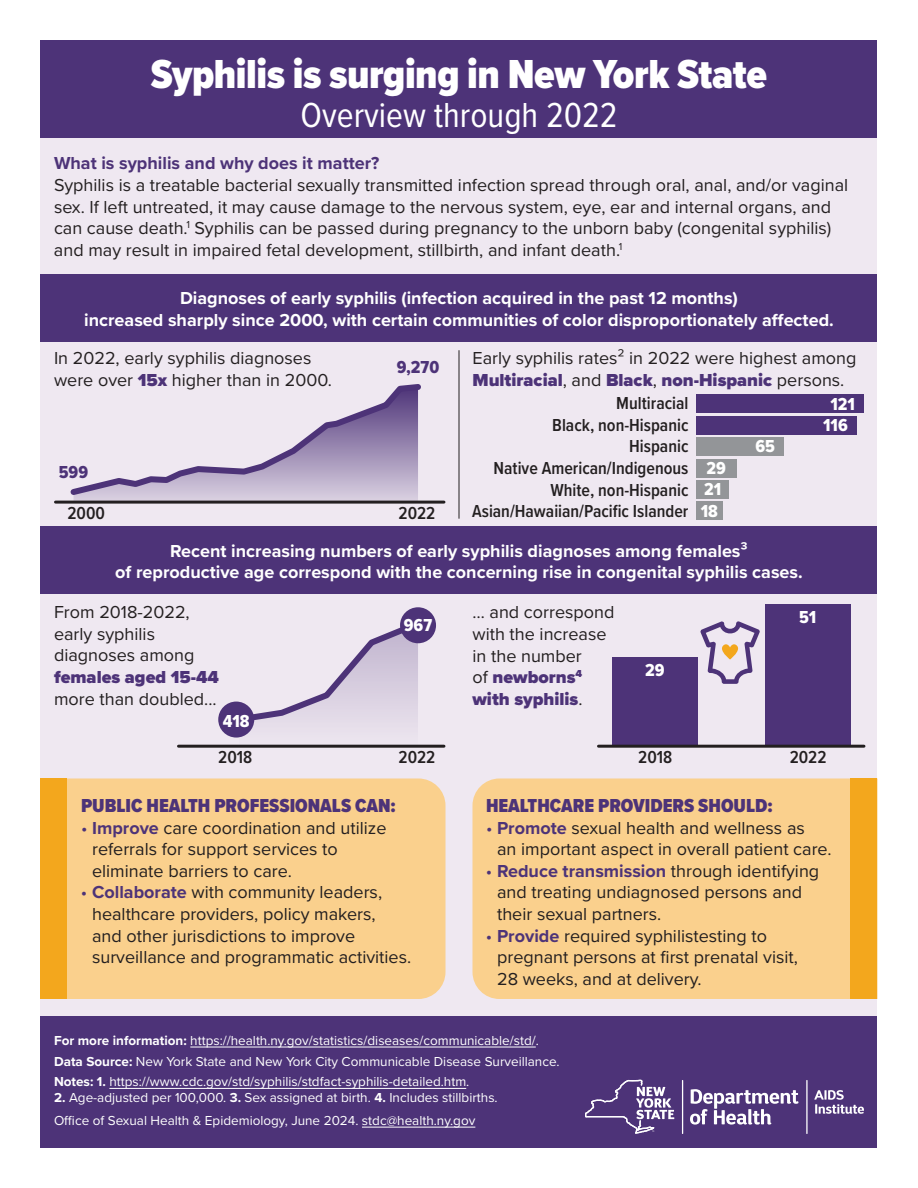
<style>
.page{position:relative;width:918px;height:1188px;background:#fff}
.page>*{position:absolute;margin:0;border:0;box-sizing:border-box;transform-origin:0 0}
.t1{font:900 42px "Proxima Nova Cond";letter-spacing:-.01em;color:#fff}
.t2{font:36px "Proxima Nova Cond";color:#fff}
.t3{font:900 19.5px "Proxima Nova Cond";color:#4d3378}
.t4{font:18px/21.6px "Proxima Nova";color:#231f20}
.t5{font:700 18px/21.6px "Proxima Nova";color:#fff;text-align:center}
.t6{font:600 18px "Proxima Nova Cond";color:#231f20}
.t7{font:700 18px "Proxima Nova";color:#4d3378}
.t8{font:18px "Proxima Nova Cond Extrabld";color:#fff}
.t9{font:18px "Proxima Nova Cond Extrabld";color:#4d3378}
.t10{font:13.5px "Proxima Nova";color:#fff}
.s1{font-weight:900;color:#4d3378}
.s2{color:#4d3378}
.s3{font-weight:700;color:#4d3378}
.s4{font-weight:700}
</style>
<div class="page">
<div style="left:40px;top:40px;width:838px;height:1108px;background:#efe8f1"></div>
<div style="left:40px;top:1016px;width:838px;height:132px;background:#4d3378"></div>
<div style="left:40px;top:40px;width:838px;height:98px;background:#4d3378"></div>
<svg style="left:232px;top:617px;width:194px;height:128px"></svg>
<svg style="left:66px;top:384px;width:359px;height:117px"></svg>
<svg style="left:690px;top:1089px;width:109px;height:36px"></svg>
<hr style="left:682px;top:1080px;width:1px;height:54px;background:#fff">
<svg style="left:585px;top:1080px;width:89px;height:54px"></svg>
<svg style="left:814px;top:1090px;width:50px;height:24px"></svg>
<hr style="left:806px;top:1080px;width:2px;height:54px;background:#fff">
<div style="left:68px;top:778px;width:378px;height:221px;background:#fad08d"></div>
<div style="left:472px;top:778px;width:378px;height:221px;background:#fad08d"></div>
<div style="left:40px;top:778px;width:28px;height:221px;background:#f3a71d"></div>
<div style="left:850px;top:778px;width:28px;height:221px;background:#f3a71d"></div>
<div style="left:40px;top:274px;width:838px;height:68px;background:#4d3378"></div>
<div style="left:40px;top:526px;width:838px;height:68px;background:#4d3378"></div>
<div style="left:765px;top:604px;width:85px;height:142px;background:#4d3378"></div>
<div style="left:612px;top:657px;width:86px;height:89px;background:#4d3378"></div>
<hr style="left:598px;top:745px;width:266px;height:3px;background:#231f20">
<hr style="left:178px;top:745px;width:266px;height:3px;background:#231f20">
<hr style="left:56px;top:501px;width:388px;height:3px;background:#231f20">
<div style="left:400px;top:607px;width:36px;height:36px;background:#4d3378;border-radius:50%"></div>
<div style="left:218px;top:702px;width:36px;height:36px;background:#4d3378;border-radius:50%"></div>
<hr style="left:459px;top:350px;width:1px;height:169px;background:#231f20">
<svg style="left:700px;top:621px;width:60px;height:63px"></svg>
<hr style="left:190px;top:1047px;width:346px;height:1px;background:#fff">
<hr style="left:109px;top:1088px;width:357px;height:1px;background:#fff">
<hr style="left:362px;top:1127px;width:113px;height:1px;background:#fff">
<div style="left:696px;top:394px;width:168px;height:19px;background:#4d3378"></div>
<div style="left:696px;top:416px;width:161px;height:19px;background:#4d3378"></div>
<div style="left:696px;top:437px;width:88px;height:19px;background:#939598"></div>
<div style="left:696px;top:459px;width:40px;height:19px;background:#939598"></div>
<div style="left:696px;top:480px;width:33px;height:19px;background:#939598"></div>
<div style="left:696px;top:501px;width:27px;height:19px;background:#939598"></div>
<p class="t1" style="left:151px;top:43px;width:618px">Syphilis is surging in New York State</p>
<p class="t2" style="left:301px;top:88px;width:318px">Overview through 2022</p>
<p class="t7" style="left:54px;top:150px;width:327px">What is syphilis and why does it matter?</p>
<p class="t4" style="left:54px;top:173px;width:796px">Syphilis is a treatable bacterial sexually transmitted infection spread through oral, anal, and/or vaginal sex. If left untreated, it may cause damage to the nervous system, eye, ear and internal organs, and can cause death.<sup>1</sup> Syphilis can be passed during pregnancy to the unborn baby (congenital syphilis) and may result in impaired fetal development, stillbirth, and infant death.<sup>1</sup></p>
<p class="t5" style="left:84px;top:287px;width:751px">Diagnoses of early syphilis (infection acquired in the past 12 months)<br>increased sharply since 2000, with certain communities of color disproportionately affected.</p>
<p class="t4" style="left:54px;top:347px;width:279px">In 2022, early syphilis diagnoses were over <span class="s1">15x</span> higher than in 2000.</p>
<p class="t4" style="left:472px;top:347px;width:386px">Early syphilis rates² in 2022 were highest among<br><span class="s1">Multiracial</span>, and <span class="s1">Black</span>, <span class="s1">non-Hispanic</span> persons.</p>
<p class="t6" style="left:616px;top:390px;width:74px">Multiracial</p>
<p class="t6" style="left:552px;top:412px;width:138px">Black, non-Hispanic</p>
<p class="t6" style="left:629px;top:433px;width:61px">Hispanic</p>
<p class="t6" style="left:494px;top:455px;width:196px">Native American/Indigenous</p>
<p class="t6" style="left:550px;top:476px;width:140px">White, non-Hispanic</p>
<p class="t6" style="left:472px;top:498px;width:218px">Asian/Hawaiian/Pacific Islander</p>
<p class="t5" style="left:115px;top:539px;width:689px">Recent increasing numbers of early syphilis diagnoses among females³<br>of reproductive age correspond with the concerning rise in congenital syphilis cases.</p>
<p class="t9" style="left:397px;top:354px;width:44px">9,270</p>
<p class="t8" style="left:831px;top:390px;width:26px">121</p>
<p class="t8" style="left:823px;top:412px;width:26px">116</p>
<p class="t8" style="left:755px;top:433px;width:21px">65</p>
<p class="t8" style="left:707px;top:455px;width:21px">29</p>
<p class="t8" style="left:704px;top:476px;width:19px">21</p>
<p class="t8" style="left:701px;top:498px;width:19px">18</p>
<p class="t9" style="left:59px;top:459px;width:31px">599</p>
<p class="t6" style="left:67px;top:499px;width:39px">2000</p>
<p class="t6" style="left:399px;top:499px;width:38px">2022</p>
<p class="t4" style="left:54px;top:601px;width:167px">From 2018-2022, early syphilis diagnoses among <span class="s1">females aged 15-44 </span>more than doubled...</p>
<p class="t4" style="left:472px;top:601px;width:143px">… and correspond with the increase in the number<br>of <span class="s1">newborns</span><sup>4 </sup><span class="s1">with syphilis</span>.</p>
<p class="t8" style="left:404px;top:611px;width:30px">967</p>
<p class="t8" style="left:223px;top:707px;width:28px">418</p>
<p class="t6" style="left:218px;top:744px;width:36px">2018</p>
<p class="t6" style="left:399px;top:744px;width:38px">2022</p>
<p class="t8" style="left:645px;top:657px;width:21px">29</p>
<p class="t8" style="left:799px;top:604px;width:19px">51</p>
<p class="t6" style="left:638px;top:744px;width:36px">2018</p>
<p class="t6" style="left:790px;top:744px;width:38px">2022</p>
<p class="t3" style="left:81px;top:791px;width:316px">PUBLIC HEALTH PROFESSIONALS CAN:</p>
<p class="t4" style="left:92px;top:816px;width:296px;text-indent:-11px"><span class="s2">•</span> <span class="s3">Improve</span> care coordination and utilize referrals for support services to eliminate barriers to care.</p>
<p class="t4" style="left:92px;top:881px;width:321px;text-indent:-11px"><span class="s2">•</span> <span class="s3">Collaborate</span> with community leaders, healthcare providers, policy makers,<br>and other jurisdictions to improve surveillance and programmatic activities.</p>
<p class="t3" style="left:486px;top:791px;width:288px">HEALTHCARE PROVIDERS SHOULD:</p>
<p class="t4" style="left:497px;top:816px;width:336px;text-indent:-11px"><span class="s2">•</span> <span class="s3">Promote</span> sexual health and wellness as<br>an important aspect in overall patient care.</p>
<p class="t4" style="left:497px;top:859px;width:324px;text-indent:-11px"><span class="s2">•</span> <span class="s3">Reduce transmission</span> through identifying and treating undiagnosed persons and their sexual partners.</p>
<p class="t4" style="left:497px;top:924px;width:302px;text-indent:-11px"><span class="s2">•</span> <span class="s3">Provide</span> required syphilistesting to pregnant persons at first prenatal visit,<br>28 weeks, and at delivery.</p>
<p class="t10" style="left:54px;top:1030px;width:486px"><span class="s4">For more information:</span> https://health.ny.gov/statistics/diseases/communicable/std/.</p>
<p class="t10" style="left:54px;top:1051px;width:507px"><span class="s4">Data Source:</span> New York State and New York City Communicable Disease Surveillance.</p>
<p class="t10" style="left:54px;top:1072px;width:417px"><span class="s4">Notes: 1.</span> https://www.cdc.gov/std/syphilis/stdfact-syphilis-detailed.htm.</p>
<p class="t10" style="left:54px;top:1088px;width:445px"><span class="s4">2.</span> Age-adjusted per 100,000. <span class="s4">3.</span> Sex assigned at birth. <span class="s4">4.</span> Includes stillbirths.</p>
<p class="t10" style="left:54px;top:1110px;width:423px">Office of Sexual Health &amp; Epidemiology, June 2024. stdc@health.ny.gov</p>
</div>
